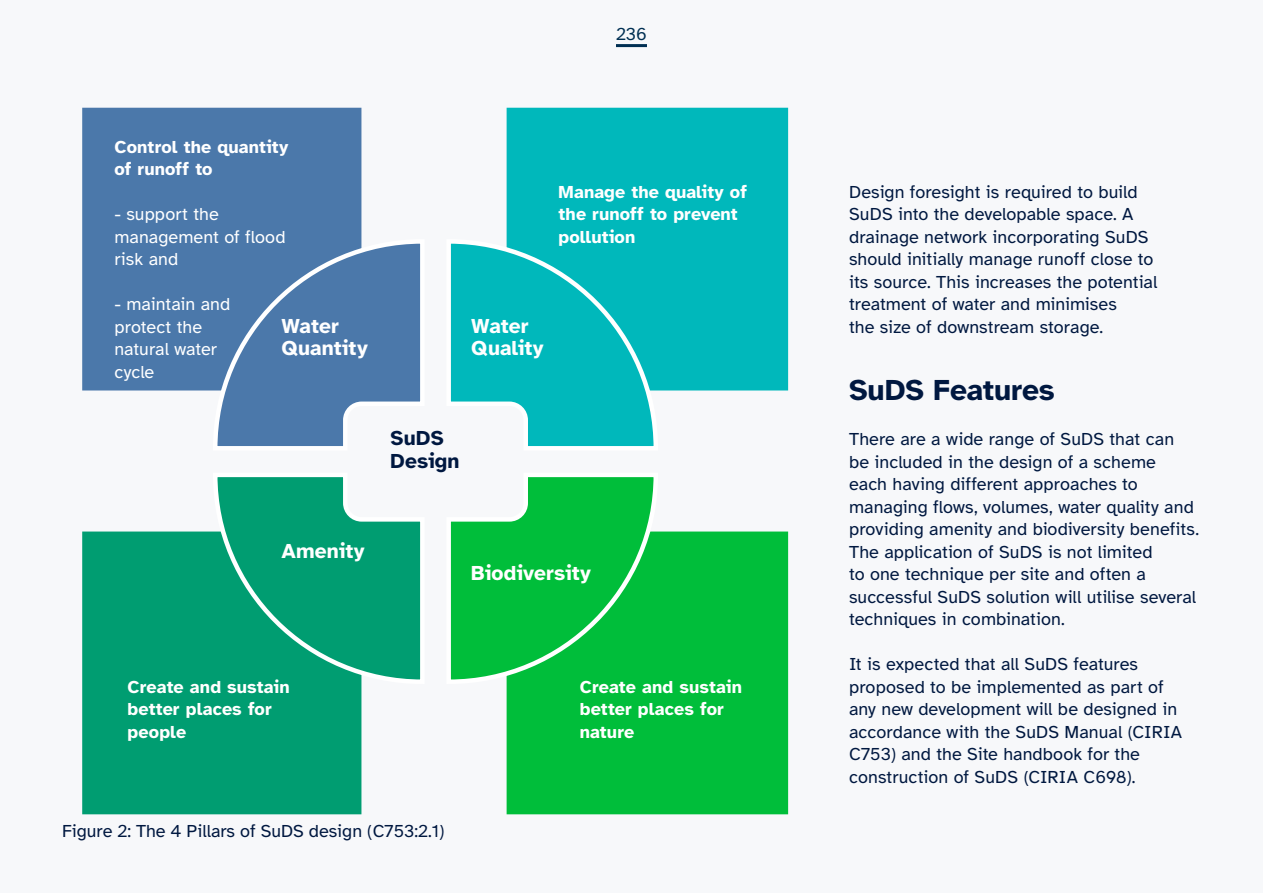
<style>
.page{position:relative;width:1263px;height:893px;background:#f7f8fa}
.page>*{position:absolute;margin:0;border:0;box-sizing:border-box;transform-origin:0 0}
.subheading_no_number___H2{font:700 30px "Atkinson Hyperlegible";letter-spacing:-.005em;color:#001840}
.t1{font:700 21px/22.5px "Atkinson Hyperlegible";letter-spacing:.005em;color:#fff}
.t2{font:700 21px/22.5px "Atkinson Hyperlegible";letter-spacing:.01em;color:#001840}
.body__P{font:18px/22.5px "Atkinson Hyperlegible";color:#001840}
.t3{font:700 18px/22.5px "Atkinson Hyperlegible";letter-spacing:.005em;color:#fff}
.t4{font:18px/22.5px "Atkinson Hyperlegible";color:#fff}
.t5{font:18px "Atkinson Hyperlegible";color:#003154}
</style>
<div class="page">
<hr style="left:616px;top:44px;width:31px;height:3px;background:#003154">
<div style="left:82px;top:108px;width:279px;height:282px;background:#4b78aa"></div>
<div style="left:82px;top:531px;width:279px;height:283px;background:#009d71"></div>
<div style="left:507px;top:108px;width:281px;height:282px;background:#00b8bb"></div>
<div style="left:507px;top:531px;width:281px;height:283px;background:#00be3a"></div>
<svg style="left:211px;top:237px;width:210px;height:209px;background:#5f87b3"></svg>
<svg style="left:451px;top:237px;width:209px;height:209px;background:#1ec0c3"></svg>
<svg style="left:451px;top:477px;width:209px;height:209px;background:#1ec551"></svg>
<svg style="left:211px;top:477px;width:210px;height:209px;background:#1da881"></svg>
<p class="t5" style="left:616px;top:24px;width:32px">236</p>
<p class="t3" style="left:114px;top:135px;width:175px">Control the quantity of runoff to</p>
<p class="t4" style="left:114px;top:203px;width:173px">- support the management of flood risk and</p>
<p class="t4" style="left:114px;top:293px;width:117px">- maintain and protect the natural water cycle</p>
<p class="t1" style="left:281px;top:314px;width:88px">Water<br>Quantity</p>
<p class="t3" style="left:558px;top:180px;width:190px">Manage the quality of the runoff to prevent pollution</p>
<p class="t1" style="left:471px;top:314px;width:74px">Water<br>Quality</p>
<p class="t2" style="left:390px;top:427px;width:71px">SuDS<br>Design</p>
<p class="t1" style="left:281px;top:539px;width:85px">Amenity</p>
<p class="t1" style="left:471px;top:562px;width:121px">Biodiversity</p>
<p class="t3" style="left:128px;top:675px;width:164px">Create and sustain better places for people</p>
<p class="body__P" style="left:62px;top:820px;width:384px">Figure 2: The 4 Pillars of SuDS design (C753:2.1)</p>
<p class="t3" style="left:580px;top:675px;width:164px">Create and sustain better places for nature</p>
<p class="body__P" style="left:849px;top:181px;width:310px">Design foresight is required to build SuDS into the developable space. A drainage network incorporating SuDS should initially manage runoff close to its source. This increases the potential treatment of water and minimises<br>the size of downstream storage.</p>
<h2 class="subheading_no_number___H2" style="left:849px;top:373px;width:207px">SuDS Features</h2>
<p class="body__P" style="left:849px;top:428px;width:351px">There are a wide range of SuDS that can<br>be included in the design of a scheme<br>each having different approaches to managing flows, volumes, water quality and providing amenity and biodiversity benefits.<br>The application of SuDS is not limited<br>to one technique per site and often a successful SuDS solution will utilise several techniques in combination.</p>
<p class="body__P" style="left:849px;top:653px;width:334px">It is expected that all SuDS features proposed to be implemented as part of any new development will be designed in accordance with the SuDS Manual (CIRIA C753) and the Site handbook for the construction of SuDS (CIRIA C698).</p>
</div>
